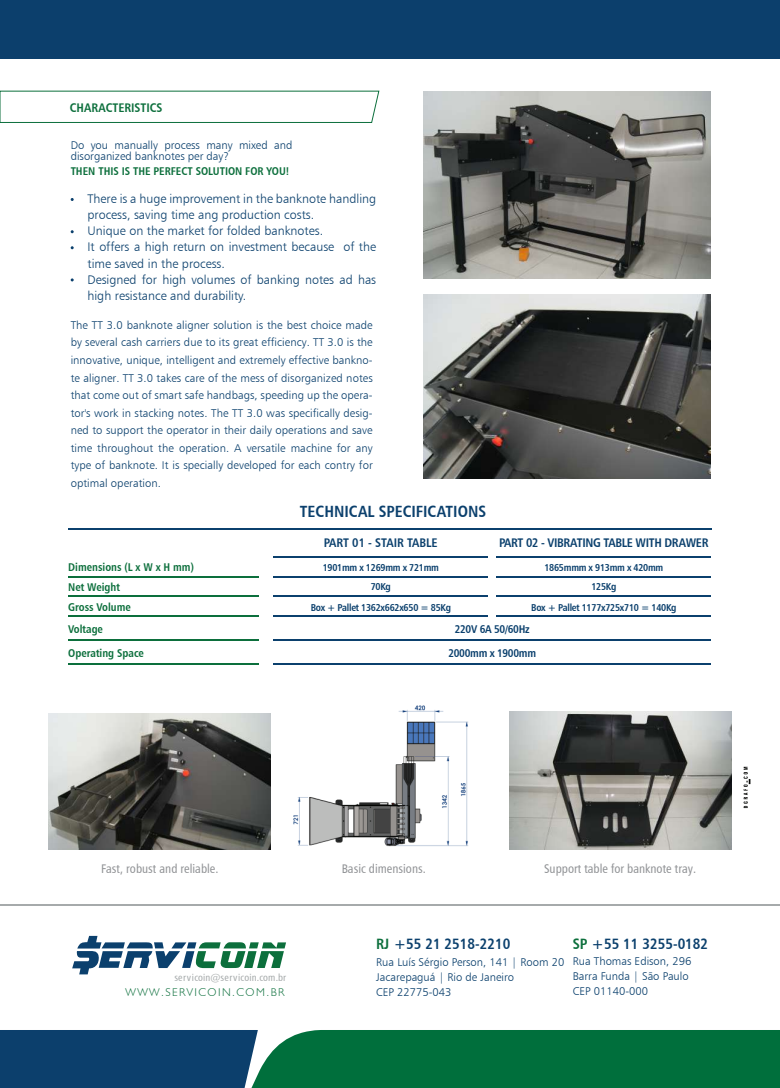
<style>
.page{position:relative;width:780px;height:1088px;background:#fff}
.page>*{position:absolute;margin:0;border:0;box-sizing:border-box;transform-origin:0 0}
.t1{font:16.25px "Humanist 777 BT Bold Condensed B";color:#0b406d}
.t2{font:15px "Humanist 777 BT Bold Condensed B";color:#0b406d}
.t3{font:12.5px/16.2px "Humanist 777 BT Light B";color:#0b406d}
.t4{font:12.5px "Humanist 777 BT Roman Condensed B";color:#929497}
.t5{font:12.5px "Humanist 777 BT Bold Condensed B";letter-spacing:-.025em;color:#0b406d}
.t6{font:12.5px "Humanist 777 BT Bold Condensed B";color:#0b406d}
.t7{font:12.5px "Humanist 777 BT Bold Condensed B";color:#0c6f3c}
.t8{font:11.25px/17.5px "Humanist 777 BT Light B";color:#0b406d}
.t9{font:11.25px/19.9px "Humanist 777 BT Bold Condensed B";color:#0c6f3c}
.t10{font:11.25px "Humanist 777 BT Bold Condensed B";letter-spacing:-.025em;color:#0b406d}
.t11{font:300 11.25px "Humanist 521 BT";letter-spacing:.13em;color:#0c6f3c}
.t12{font:10px "Humanist 777 BT Bold Condensed B";letter-spacing:-.025em;color:#0b406d}
.t13{font:10px "Humanist 777 BT Roman Condensed B";letter-spacing:.03em;color:#a6aaab}
.s1{color:#0c6f3c}
</style>
<div class="page">
<div style="left:0;top:0;width:780px;height:58px;background:#0c3f6c"></div>
<svg style="left:0;top:1030px;width:780px;height:58px"></svg>
<hr style="left:0;top:905px;width:780px;height:1px;background:#a6aaab">
<svg style="left:743px;top:767px;width:7px;height:41px"></svg>
<svg style="left:72px;top:936px;width:214px;height:38px"></svg>
<img style="left:49px;top:713px;width:216px;height:136px">
<img style="left:509px;top:711px;width:222px;height:138px">
<img style="left:423px;top:91px;width:288px;height:188px">
<img style="left:423px;top:294px;width:288px;height:184px">
<svg style="left:0;top:90px;width:379px;height:33px"></svg>
<hr style="left:68px;top:595px;width:190px;height:2px;background:#0c6f3c">
<hr style="left:68px;top:640px;width:190px;height:1px;background:#0c6f3c">
<hr style="left:68px;top:528px;width:643px;height:1px;background:#0b406d">
<hr style="left:273px;top:556px;width:215px;height:1px;background:#0b406d">
<hr style="left:496px;top:556px;width:215px;height:1px;background:#0b406d">
<hr style="left:496px;top:576px;width:215px;height:1px;background:#0b406d">
<hr style="left:68px;top:576px;width:190px;height:1px;background:#0c6f3c">
<hr style="left:273px;top:640px;width:438px;height:1px;background:#0b406d">
<hr style="left:273px;top:576px;width:215px;height:1px;background:#0b406d">
<hr style="left:496px;top:595px;width:215px;height:2px;background:#0b406d">
<hr style="left:273px;top:595px;width:215px;height:2px;background:#0b406d">
<hr style="left:68px;top:616px;width:190px;height:1px;background:#0c6f3c">
<hr style="left:496px;top:616px;width:215px;height:1px;background:#0b406d">
<hr style="left:273px;top:616px;width:215px;height:1px;background:#0b406d">
<hr style="left:68px;top:663px;width:190px;height:1px;background:#0c6f3c">
<hr style="left:273px;top:663px;width:438px;height:1px;background:#0b406d">
<img style="left:265px;top:705px;width:204px;height:145px">
<p class="t7" style="left:70px;top:99px;width:94px">CHARACTERISTICS</p>
<p class="t8" style="left:71px;top:139px;width:223px;line-height:11.2px">Do you manually process many mixed and disorganized banknotes per day?</p>
<p class="t9" style="left:71px;top:161px;width:220px">THEN THIS IS THE PERFECT SOLUTION FOR YOU!</p>
<p class="t3" style="left:87px;top:190px;width:290px">There is a huge improvement in the banknote handling process, saving time ang production costs.<br>Unique on the market for folded banknotes.<br>It offers a high return on investment because of the time saved in the process.<br>Designed for high volumes of banking notes ad has high resistance and durability.</p>
<p class="t8" style="left:71px;top:316px;width:303px;text-align:justify">The TT 3.0 banknote aligner solution is the best choice made by several cash carriers due to its great efficiency. TT 3.0 is the innovative, unique, intelligent and extremely effective bankno&shy;te aligner. TT 3.0 takes care of the mess of disorganized notes that come out of smart safe handbags, speeding up the opera&shy;tor's work in stacking notes. The TT 3.0 was specifically desig&shy;ned to support the operator in their daily operations and save time throughout the operation. A versatile machine for any type of banknote. It is specially developed for each contry for optimal operation.</p>
<h1 class="t1" style="left:300px;top:501px;width:188px">TECHNICAL SPECIFICATIONS</h1>
<p class="t6" style="left:324px;top:535px;width:116px">PART 01 - STAIR TABLE</p>
<p class="t5" style="left:499px;top:535px;width:211px">PART 02 - VIBRATING TABLE WITH DRAWER</p>
<p class="t12" style="left:323px;top:561px;width:118px">1901mm x 1269mm x 721mm</p>
<p class="t12" style="left:544px;top:561px;width:120px">1865mmm x 913mm x 420mm</p>
<p class="t12" style="left:371px;top:580px;width:22px">70Kg</p>
<p class="t12" style="left:591px;top:580px;width:27px">125Kg</p>
<p class="t10" style="left:454px;top:622px;width:76px">220V 6A 50/60Hz</p>
<p class="t9" style="left:68px;top:557px;width:127px">Dimensions (L x W x H mm)<br>Net Weight<br>Gross Volume</p>
<p class="t12" style="left:311px;top:601px;width:142px">Box + Pallet 1362x662x650 = 85Kg</p>
<p class="t12" style="left:531px;top:601px;width:147px">Box + Pallet 1177x725x710 = 140Kg</p>
<p class="t9" style="left:68px;top:617px;width:77px;line-height:23.2px">Voltage<br>Operating Space</p>
<p class="t10" style="left:448px;top:645px;width:89px">2000mm x 1900mm</p>
<p class="t4" style="left:101px;top:861px;width:119px">Fast, robust and reliable.</p>
<p class="t4" style="left:342px;top:861px;width:85px">Basic dimensions.</p>
<p class="t4" style="left:544px;top:861px;width:153px">Support table for banknote tray.</p>
<h2 class="t2" style="left:376px;top:934px;width:136px"><span class="s1">RJ</span> +55 21 2518-2210</h2>
<p class="t8" style="left:376px;top:955px;width:190px;line-height:15px">Rua Luís Sérgio Person, 141 | Room 20<br>Jacarepaguá | Rio de Janeiro<br>CEP 22775-043</p>
<h2 class="t2" style="left:572px;top:934px;width:137px"><span class="s1">SP</span> +55 11 3255-0182</h2>
<p class="t8" style="left:572px;top:953px;width:120px;line-height:15px">Rua Thomas Edison, 296<br>Barra Funda | São Paulo</p>
<p class="t13" style="left:174px;top:971px;width:113px">servicoin@servicoin.com.br</p>
<p class="t11" style="left:125px;top:985px;width:161px">WWW.SERVICOIN.COM.BR</p>
<p class="t8" style="left:572px;top:982px;width:77px">CEP 01140-000</p>
</div>
